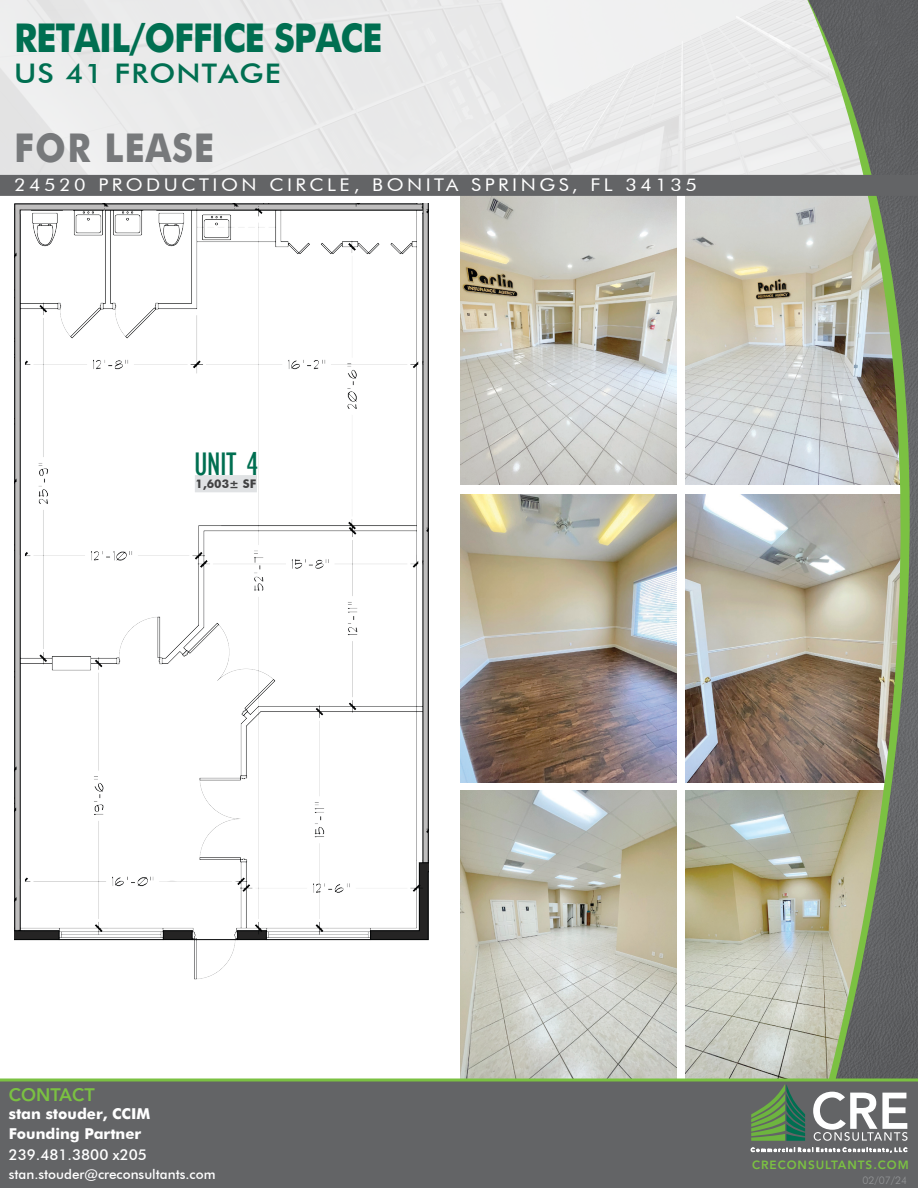
<style>
.page{position:relative;width:918px;height:1188px;background:#fff}
.page>*{position:absolute;margin:0;border:0;box-sizing:border-box;transform-origin:0 0}
.t1{font:800 51.15px "Avenir LT Std";color:#fff}
.t2{font:700 39.6px "Futura";letter-spacing:-.03em;color:#006f51;scale:.91 1}
.t3{font:700 39.6px "Futura";letter-spacing:.02em;color:#77797b;scale:.91 1}
.t4{font:condensed 33.6px "Gill Sans";color:#006f51}
.t5{font:500 27px "Futura BT";letter-spacing:.04em;color:#006f51;scale:1.11 1}
.t6{font:800 18px "Avenir LT Std";color:#7bc142}
.t7{font:17.55px "Futura BT";letter-spacing:.18em;color:#fff;scale:1.11 1}
.t8{font:700 15px "Futura";color:#fff}
.t9{font:500 15px "Futura BT";color:#fff}
.t10{font:700 15px "Futura BT";color:#fff}
.t11{font:500 13.5px "Futura BT";color:#fff}
.t12{font:800 11.85px "Avenir LT Std";letter-spacing:.08em;color:#7bc142}
.t13{font:700 11.85px "Futura BT";color:#414142}
.t14{font:300 10.5px "Futura BT";color:#949698}
.t15{font:500 5.25px "Avenir LT Std";letter-spacing:.335em;color:#fff}
</style>
<div class="page">
<img style="left:460px;top:494px;width:216px;height:289px">
<img style="left:460px;top:790px;width:216px;height:288px">
<img style="left:685px;top:196px;width:113px;height:288px">
<img style="left:460px;top:196px;width:216px;height:288px">
<img style="left:685px;top:494px;width:113px;height:289px">
<img style="left:685px;top:790px;width:113px;height:288px">
<img style="left:14px;top:204px;width:415px;height:776px">
<div style="left:0;top:0;width:798px;height:175px;background:#eaeaeb"></div>
<svg style="left:798px;top:0;width:8px;height:1078px;background:#c2bfb6"></svg>
<img style="left:806px;top:0;width:112px;height:1078px">
<div style="left:0;top:1081px;width:918px;height:107px;background:#636466"></div>
<svg style="left:814px;top:1132px;width:94px;height:9px"></svg>
<svg style="left:751px;top:1084px;width:54px;height:57px"></svg>
<div style="left:0;top:175px;width:918px;height:21px;background:#636466"></div>
<svg style="left:0;top:1078px;width:918px;height:4px;background:#83b758"></svg>
<div style="left:195px;top:475px;width:62px;height:17px;background:#e0e2e4"></div>
<h2 class="t2" style="left:14px;top:9px;width:406px">RETAIL/OFFICE SPACE</h2>
<h3 class="t5" style="left:14px;top:57px;width:242px">US 41 FRONTAGE</h3>
<h2 class="t3" style="left:14px;top:119px;width:222px">FOR LEASE</h2>
<p class="t7" style="left:14px;top:174px;width:617px">24520 PRODUCTION CIRCLE, BONITA SPRINGS, FL 34135</p>
<h3 class="t4" style="left:194px;top:444px;width:66px">UNIT 4</h3>
<p class="t13" style="left:196px;top:477px;width:62px">1,603± SF</p>
<p class="t6" style="left:9px;top:1084px;width:87px">CONTACT</p>
<p class="t8" style="left:9px;top:1103px;width:143px">stan stouder, CCIM</p>
<p class="t10" style="left:9px;top:1124px;width:134px">Founding Partner</p>
<p class="t9" style="left:9px;top:1145px;width:140px">239.481.3800 x205</p>
<p class="t11" style="left:9px;top:1166px;width:208px">stan.stouder@creconsultants.com</p>
<h1 class="t1" style="left:811px;top:1081px;width:100px">CRE</h1>
<p class="t12" style="left:752px;top:1158px;width:158px">CRECONSULTANTS.COM</p>
<p class="t15" style="left:751px;top:1147px;width:158px">Commercial Real Estate Consultants, LLC</p>
<p class="t14" style="left:863px;top:1173px;width:46px">02/07/24</p>
</div>
